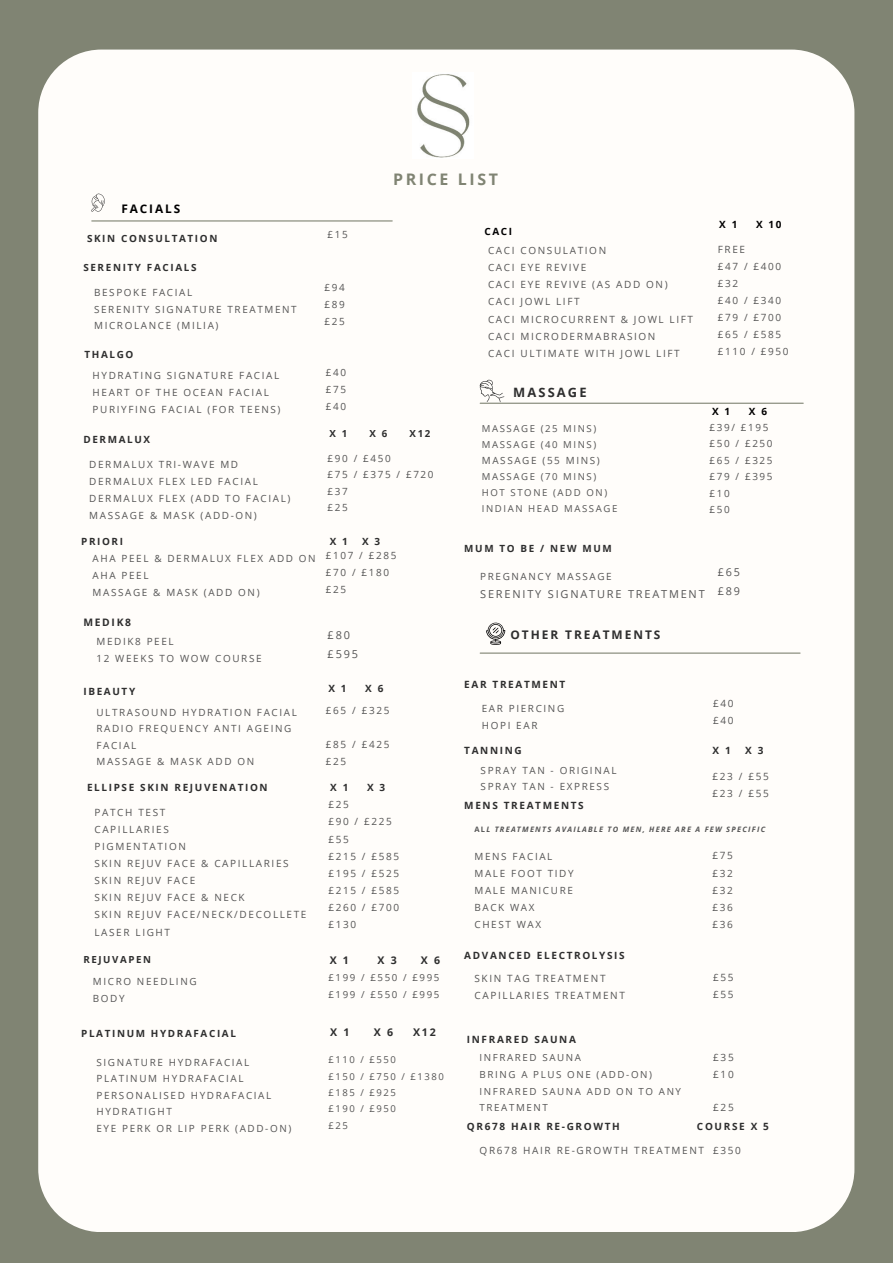
<style>
.page{position:relative;width:893px;height:1264px;background:#fff}
.page>*{position:absolute;margin:0;border:0;box-sizing:border-box;transform-origin:0 0}
.t1{font:700 15.9px "Open Sans";letter-spacing:.165em;color:#808473}
.t2{font:700 12.9px "Open Sans";letter-spacing:.165em;color:#2e2e2e}
.t3{font:700 11.85px "Open Sans";letter-spacing:.165em;color:#2e2e2e}
.t4{font:700 11.85px "Open Sans";letter-spacing:.165em;color:#000}
.t5{font:10.95px/18.8px "Open Sans";letter-spacing:.165em;color:#555}
.t6{font:10.8px/18.6px "Open Sans";color:#555}
.t7{font:700 10.65px "Open Sans";color:#2e2e2e}
.t8{font:700 10.5px "Open Sans";color:#2e2e2e}
.t9{font:700 10.35px "Open Sans";letter-spacing:.165em;color:#2e2e2e}
.t10{font:10.05px/17.1px "Open Sans";letter-spacing:.165em;color:#555}
.t11{font:700 10.05px "Open Sans";letter-spacing:.165em;color:#2e2e2e}
.t12{font:9.9px/17.1px "Open Sans";letter-spacing:.165em;color:#555}
.t13{font:700 9.9px "Open Sans";letter-spacing:.165em;color:#2e2e2e}
.t14{font:700 9.9px "Open Sans";letter-spacing:.165em;color:#000}
.t15{font:9.75px/16.8px "Open Sans";letter-spacing:.165em;color:#555}
.t16{font:700 9.75px "Open Sans";letter-spacing:.165em;color:#2e2e2e}
.t17{font:9.6px/16px "Open Sans";letter-spacing:.165em;color:#555}
.t18{font:9.45px/16.4px "Open Sans";letter-spacing:.165em;color:#555}
.t19{font:italic 700 7.5px "Open Sans";letter-spacing:.165em;color:#555}
.s1{font-style:normal}
</style>
<div class="page">
<div style="left:0;top:0;width:892px;height:1262px;background:#808473"></div>
<div style="left:38px;top:50px;width:816px;height:1182px;background:#fffdfa;border-radius:63px"></div>
<hr style="left:92px;top:220px;width:300px;height:1px;background:#808473">
<svg style="left:91px;top:194px;width:14px;height:18px"></svg>
<hr style="left:480px;top:402px;width:323px;height:2px;background:#808473">
<svg style="left:479px;top:379px;width:25px;height:23px"></svg>
<hr style="left:480px;top:652px;width:320px;height:1px;background:#808473">
<svg style="left:486px;top:622px;width:19px;height:23px"></svg>
<img style="left:417px;top:74px;width:53px;height:84px">
<p class="t4" style="left:121px;top:200px;width:60px">FACIALS</p>
<p class="t13" style="left:87px;top:231px;width:132px">SKIN CONSULTATION</p>
<p class="t13" style="left:83px;top:261px;width:115px">SERENITY FACIALS</p>
<p class="t12" style="left:94px;top:284px;width:204px;line-height:16.5px">BESPOKE FACIAL<br>SERENITY SIGNATURE TREATMENT<br>MICROLANCE (MILIA)</p>
<p class="t13" style="left:84px;top:347px;width:50px">THALGO</p>
<p class="t12" style="left:93px;top:366px;width:189px">HYDRATING SIGNATURE FACIAL<br>HEART OF THE OCEAN FACIAL<br>PURIYFING FACIAL (FOR TEENS)</p>
<p class="t13" style="left:83px;top:432px;width:68px">DERMALUX</p>
<p class="t12" style="left:89px;top:455px;width:203px">DERMALUX TRI-WAVE MD<br>DERMALUX FLEX LED FACIAL<br>DERMALUX FLEX (ADD TO FACIAL)<br>MASSAGE &amp; MASK (ADD-ON)</p>
<p class="t13" style="left:81px;top:534px;width:43px">PRIORI</p>
<p class="t12" style="left:93px;top:549px;width:225px">AHA PEEL &amp; DERMALUX FLEX ADD ON<br>AHA PEEL<br>MASSAGE &amp; MASK (ADD ON)</p>
<p class="t9" style="left:83px;top:614px;width:49px">MEDIK8</p>
<p class="t12" style="left:327px;top:226px;width:22px">£15</p>
<p class="t12" style="left:324px;top:278px;width:22px;text-align:justify">£94 £89 £25</p>
<h1 class="t1" style="left:393px;top:168px;width:106px">PRICE LIST</h1>
<p class="t14" style="left:484px;top:224px;width:29px">CACI</p>
<p class="t12" style="left:488px;top:242px;width:206px">CACI CONSULATION<br>CACI EYE REVIVE<br>CACI EYE REVIVE (AS ADD ON)<br>CACI JOWL LIFT<br>CACI MICROCURRENT &amp; JOWL LIFT<br>CACI MICRODERMABRASION<br>CACI ULTIMATE WITH JOWL LIFT</p>
<p class="t12" style="left:326px;top:363px;width:22px;text-align:justify">£40 £75 £40</p>
<p class="t16" style="left:329px;top:426px;width:19px">X 1</p>
<p class="t16" style="left:369px;top:426px;width:19px">X 6</p>
<p class="t16" style="left:409px;top:426px;width:22px">X12</p>
<p class="t12" style="left:327px;top:450px;width:107px;line-height:16.5px">£90 / £450<br>£75 / £375 / £720 £37<br>£25</p>
<h2 class="t2" style="left:513px;top:383px;width:75px">MASSAGE</h2>
<p class="t17" style="left:482px;top:420px;width:116px">MASSAGE (25 MINS)<br>MASSAGE (40 MINS)</p>
<p class="t12" style="left:482px;top:452px;width:119px">MASSAGE (55 MINS)</p>
<p class="t17" style="left:482px;top:468px;width:137px">MASSAGE (70 MINS)<br>HOT STONE (ADD ON)<br>INDIAN HEAD MASSAGE</p>
<p class="t14" style="left:719px;top:217px;width:20px">X 1</p>
<p class="t14" style="left:756px;top:217px;width:27px">X 10</p>
<p class="t12" style="left:717px;top:240px;width:72px">FREE<br>£47 / £400 £32<br>£40 / £340 £79 / £700 £65 / £585 £110 / £950</p>
<p class="t14" style="left:712px;top:404px;width:20px">X 1</p>
<p class="t14" style="left:748px;top:404px;width:20px">X 6</p>
<p class="t12" style="left:709px;top:418px;width:65px;line-height:16.5px">£39/ £195 £50 / £250 £65 / £325 £79 / £395 £10<br>£50</p>
<p class="t13" style="left:329px;top:534px;width:20px">X 1</p>
<p class="t13" style="left:362px;top:534px;width:20px">X 3</p>
<p class="t12" style="left:326px;top:546px;width:72px">£107 / £285 £70 / £180 £25</p>
<p class="t13" style="left:464px;top:541px;width:149px">MUM TO BE / NEW MUM</p>
<p class="t12" style="left:480px;top:567px;width:133px">PREGNANCY MASSAGE</p>
<p class="t5" style="left:480px;top:584px;width:226px">SERENITY SIGNATURE TREATMENT</p>
<p class="t6" style="left:717px;top:563px;width:24px">£65 £89</p>
<p class="t12" style="left:96px;top:633px;width:167px">MEDIK8 PEEL<br>12 WEEKS TO WOW COURSE</p>
<p class="t5" style="left:327px;top:625px;width:32px">£80 £595</p>
<p class="t13" style="left:83px;top:684px;width:53px">IBEAUTY</p>
<p class="t13" style="left:328px;top:681px;width:20px">X 1</p>
<p class="t13" style="left:365px;top:681px;width:20px">X 6</p>
<p class="t12" style="left:96px;top:703px;width:202px;line-height:16.5px">ULTRASOUND HYDRATION FACIAL<br>RADIO FREQUENCY ANTI AGEING<br>FACIAL<br>MASSAGE &amp; MASK ADD ON</p>
<p class="t12" style="left:326px;top:701px;width:65px">£65 / £325</p>
<p class="t12" style="left:326px;top:735px;width:65px">£85 / £425 £25</p>
<p class="t13" style="left:87px;top:780px;width:182px">ELLIPSE SKIN REJUVENATION</p>
<p class="t13" style="left:330px;top:780px;width:20px">X 1</p>
<p class="t13" style="left:367px;top:780px;width:20px">X 3</p>
<p class="t12" style="left:94px;top:803px;width:213px">PATCH TEST<br>CAPILLARIES<br>PIGMENTATION<br>SKIN REJUV FACE &amp; CAPILLARIES<br>SKIN REJUV FACE<br>SKIN REJUV FACE &amp; NECK<br>SKIN REJUV FACE/NECK/DECOLLETE<br>LASER LIGHT</p>
<p class="t12" style="left:328px;top:796px;width:72px">£25<br>£90 / £225 £55<br>£215 / £585 £195 / £525 £215 / £585 £260 / £700 £130</p>
<p class="t16" style="left:83px;top:952px;width:69px">REJUVAPEN</p>
<p class="t8" style="left:329px;top:952px;width:21px">X 1</p>
<p class="t8" style="left:377px;top:952px;width:21px">X 3</p>
<p class="t8" style="left:421px;top:952px;width:21px">X 6</p>
<p class="t12" style="left:93px;top:973px;width:105px;line-height:16.5px">MICRO NEEDLING<br>BODY</p>
<p class="t15" style="left:328px;top:968px;width:113px">£199 / £550 / £995 £199 / £550 / £995</p>
<p class="t13" style="left:81px;top:1026px;width:156px">PLATINUM HYDRAFACIAL</p>
<p class="t7" style="left:330px;top:1024px;width:21px">X 1</p>
<p class="t7" style="left:374px;top:1024px;width:21px">X 6</p>
<p class="t7" style="left:413px;top:1024px;width:24px">X12</p>
<p class="t12" style="left:96px;top:1053px;width:196px;line-height:16.5px">SIGNATURE HYDRAFACIAL<br>PLATINUM HYDRAFACIAL<br>PERSONALISED HYDRAFACIAL<br>HYDRATIGHT<br>EYE PERK OR LIP PERK (ADD-ON)</p>
<p class="t18" style="left:328px;top:1051px;width:117px">£110 / £550<br>£150 / £750 / £1380 £185 / £925<br>£190 / £950<br>£25</p>
<p class="t3" style="left:510px;top:626px;width:151px">OTHER TREATMENTS</p>
<p class="t11" style="left:464px;top:677px;width:103px">EAR TREATMENT</p>
<p class="t12" style="left:482px;top:700px;width:84px;line-height:16.5px">EAR PIERCING<br>HOPI EAR</p>
<p class="t11" style="left:464px;top:743px;width:59px">TANNING</p>
<p class="t10" style="left:713px;top:694px;width:22px">£40 £40</p>
<p class="t11" style="left:712px;top:743px;width:20px">X 1</p>
<p class="t11" style="left:745px;top:743px;width:20px">X 3</p>
<p class="t12" style="left:480px;top:761px;width:137px;line-height:16.5px">SPRAY TAN - ORIGINAL<br>SPRAY TAN - EXPRESS</p>
<p class="t10" style="left:712px;top:767px;width:58px">£23 / £55 £23 / £55</p>
<p class="t19" style="left:474px;top:824px;width:292px"><span class="s1">AL</span>L TREATMENTS AVAILABLE TO MEN, HERE ARE A FEW SPECIFIC</p>
<p class="t12" style="left:474px;top:847px;width:101px">MENS FACIAL<br>MALE FOOT TIDY<br>MALE MANICURE<br>BACK WAX<br>CHEST WAX</p>
<p class="t11" style="left:464px;top:798px;width:121px">MENS TREATMENTS</p>
<p class="t10" style="left:712px;top:847px;width:22px;text-align:justify">£75 £32 £32 £36 £36</p>
<p class="t11" style="left:464px;top:948px;width:162px">ADVANCED ELECTROLYSIS</p>
<p class="t10" style="left:474px;top:969px;width:152px">SKIN TAG TREATMENT<br>CAPILLARIES TREATMENT</p>
<p class="t11" style="left:467px;top:1032px;width:110px">INFRARED SAUNA</p>
<p class="t15" style="left:479px;top:1048px;width:203px">INFRARED SAUNA<br>BRING A PLUS ONE (ADD-ON)<br>INFRARED SAUNA ADD ON TO ANY<br>TREATMENT</p>
<p class="t11" style="left:467px;top:1119px;width:154px">QR678 HAIR RE-GROWTH</p>
<p class="t10" style="left:713px;top:968px;width:22px">£55 £55</p>
<p class="t10" style="left:713px;top:1048px;width:22px">£35 £10</p>
<p class="t10" style="left:713px;top:1098px;width:22px">£25</p>
<p class="t11" style="left:697px;top:1119px;width:73px">COURSE X 5</p>
<p class="t10" style="left:479px;top:1141px;width:226px">QR678 HAIR RE-GROWTH TREATMENT</p>
<p class="t10" style="left:713px;top:1141px;width:29px">£350</p>
</div>
